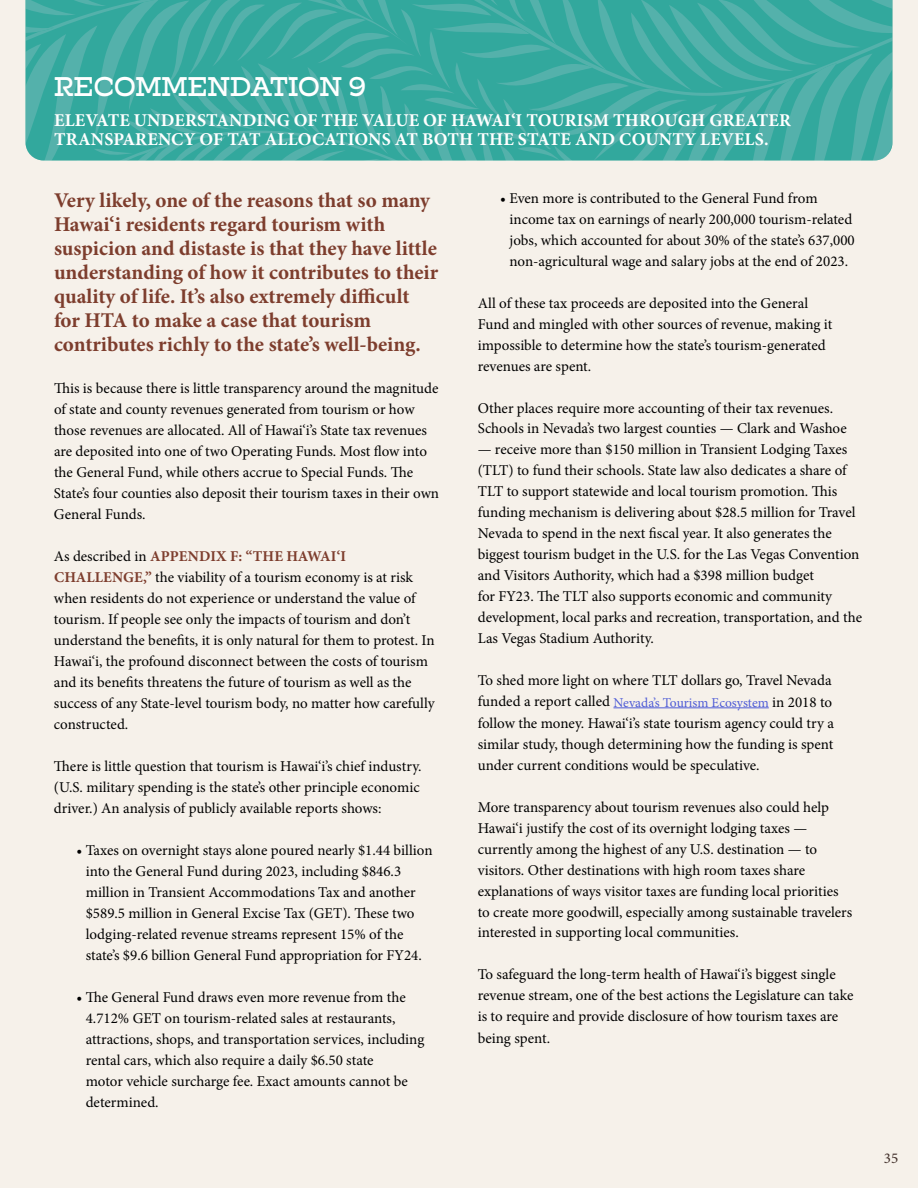
<style>
.page{position:relative;width:918px;height:1188px;background:#f6f1ea}
.page>*{position:absolute;margin:0;border:0;box-sizing:border-box;transform-origin:0 0}
.t1{font:27px "Hatch";letter-spacing:-.005em;color:#fff}
.t2{font:700 21px/24px "Minion Pro";color:#7d3d2d}
.t3{font:700 18px/19.5px "Minion Pro";letter-spacing:.01em;color:#fff}
.t4{font:15px/21px "Minion Pro";color:#000}
.t5{font:15px "Minion Pro";color:#402e29}
.s1{font-weight:700;color:#7d3d2d}
.s2{font-size:13.5px;color:#4f5cd6}
</style>
<div class="page">
<svg style="left:26px;top:0;width:866px;height:161px;background:#3daba1"></svg>
<hr style="left:613px;top:708px;width:156px;height:1px;background:#4f5cd6">
<h1 class="t1" style="left:54px;top:68px;width:314px">RECOMMENDATION 9</h1>
<p class="t3" style="left:54px;top:110px;width:739px">ELEVATE UNDERSTANDING OF THE VALUE OF HAWAI‘I TOURISM THROUGH GREATER<br>TRANSPARENCY OF TAT ALLOCATIONS AT BOTH THE STATE AND COUNTY LEVELS.</p>
<p class="t2" style="left:54px;top:188px;width:386px">Very likely, one of the reasons that so many Hawai‘i residents regard tourism with suspicion and distaste is that they have little understanding of how it contributes to their quality of life. It’s also extremely difcult for HTA to make a case that tourism contributes richly to the state’s well-being.</p>
<p class="t4" style="left:54px;top:378px;width:387px">Tis is because there is little transparency around the magnitude of state and county revenues generated from tourism or how those revenues are allocated. All of Hawai‘i’s State tax revenues are deposited into one of two Operating Funds. Most fow into the General Fund, while others accrue to Special Funds. Te State’s four counties also deposit their tourism taxes in their own General Funds.</p>
<p class="t4" style="left:54px;top:546px;width:382px">As described in <span class="s1">APPENDIX F: “THE HAWAI‘I CHALLENGE,”</span> the viability of a tourism economy is at risk when residents do not experience or understand the value of tourism. If people see only the impacts of tourism and don’t understand the benefts, it is only natural for them to protest. In Hawai‘i, the profound disconnect between the costs of tourism and its benefts threatens the future of tourism as well as the success of any State-level tourism body, no matter how carefully constructed.</p>
<p class="t4" style="left:54px;top:756px;width:369px">Tere is little question that tourism is Hawai‘i’s chief industry. (U.S. military spending is the state’s other principle economic driver.) An analysis of publicly available reports shows:</p>
<p class="t4" style="left:86px;top:840px;width:348px;text-indent:-9px">• Taxes on overnight stays alone poured nearly $1.44 billion into the General Fund during 2023, including $846.3 million in Transient Accommodations Tax and another $589.5 million in General Excise Tax (GET). Tese two lodging-related revenue streams represent 15% of the state’s $9.6 billion General Fund appropriation for FY24.</p>
<p class="t4" style="left:86px;top:987px;width:340px;text-indent:-9px">• Te General Fund draws even more revenue from the 4.712% GET on tourism-related sales at restaurants, attractions, shops, and transportation services, including rental cars, which also require a daily $6.50 state<br>motor vehicle surcharge fee. Exact amounts cannot be determined.</p>
<p class="t4" style="left:510px;top:187px;width:347px;text-indent:-9px">• Even more is contributed to the General Fund from income tax on earnings of nearly 200,000 tourism-related jobs, which accounted for about 30% of the state’s 637,000 non-agricultural wage and salary jobs at the end of 2023.</p>
<p class="t4" style="left:478px;top:292px;width:356px">All of these tax proceeds are deposited into the General Fund and mingled with other sources of revenue, making it impossible to determine how the state’s tourism-generated revenues are spent.</p>
<p class="t4" style="left:478px;top:397px;width:371px">Other places require more accounting of their tax revenues.<br>Schools in Nevada’s two largest counties — Clark and Washoe</p>
<p class="t4" style="left:478px;top:439px;width:386px">— receive more than $150 million in Transient Lodging Taxes (TLT) to fund their schools. State law also dedicates a share of TLT to support statewide and local tourism promotion. Tis funding mechanism is delivering about $28.5 million for Travel Nevada to spend in the next fscal year. It also generates the biggest tourism budget in the U.S. for the Las Vegas Convention and Visitors Authority, which had a $398 million budget<br>for FY23. Te TLT also supports economic and community development, local parks and recreation, transportation, and the Las Vegas Stadium Authority.</p>
<p class="t4" style="left:478px;top:670px;width:358px">To shed more light on where TLT dollars go, Travel Nevada funded a report called <span class="s2">Nevada’s Tourism Ecosystem</span> in 2018 to follow the money. Hawai‘i’s state tourism agency could try a similar study, though determining how the funding is spent under current conditions would be speculative.</p>
<p class="t4" style="left:478px;top:796px;width:376px">More transparency about tourism revenues also could help Hawai‘i justify the cost of its overnight lodging taxes — currently among the highest of any U.S. destination — to visitors. Other destinations with high room taxes share explanations of ways visitor taxes are funding local priorities to create more goodwill, especially among sustainable travelers interested in supporting local communities.</p>
<p class="t4" style="left:478px;top:964px;width:377px">To safeguard the long-term health of Hawai‘i’s biggest single revenue stream, one of the best actions the Legislature can take is to require and provide disclosure of how tourism taxes are being spent.</p>
<p class="t5" style="left:884px;top:1148px;width:16px">35</p>
</div>
